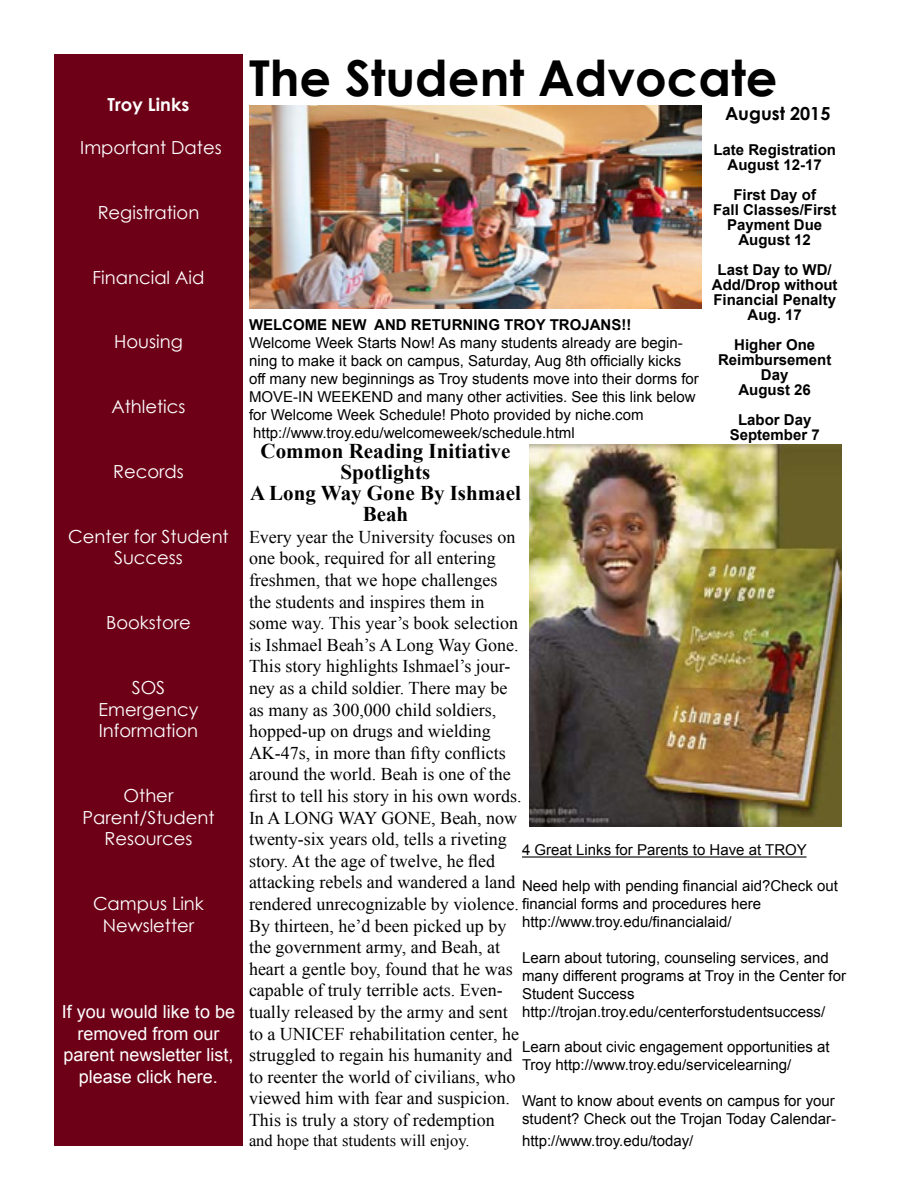
<style>
.page{position:relative;width:900px;height:1200px;background:#fff}
.page>*{position:absolute;margin:0;border:0;box-sizing:border-box;transform-origin:0 0}
.t1{font:700 49.5px "Century Gothic";color:#000}
.t2{font:700 21px/21px "Times New Roman";color:#000;text-align:center}
.t3{font:18px/21.6px "Times New Roman";color:#000}
.t4{font:18px/21.6px "Century Gothic";color:#fff;text-align:center}
.t5{font:18px/21.6px "Arial";color:#fff;text-align:center}
.t6{font:700 18px "Century Gothic";color:#000}
.t7{font:700 18px "Century Gothic";color:#fff}
.t8{font:16.5px "Times New Roman";color:#000}
.t9{font:15px/18px "Arial";color:#000}
.t10{font:700 15px/15px "Arial";color:#000;text-align:center}
</style>
<div class="page">
<div style="left:54px;top:54px;width:189px;height:1092px;background:#6d0017"></div>
<hr style="left:522px;top:856px;width:285px;height:2px;background:#000">
<img style="left:249px;top:105px;width:453px;height:204px">
<img style="left:530px;top:444px;width:312px;height:382px">
<p class="t7" style="left:108px;top:91px;width:83px">Troy Links</p>
<p class="t4" style="left:80px;top:136px;width:143px">Important Dates</p>
<p class="t4" style="left:98px;top:201px;width:103px">Registration</p>
<p class="t4" style="left:93px;top:266px;width:113px">Financial Aid</p>
<p class="t4" style="left:114px;top:331px;width:70px">Housing</p>
<p class="t4" style="left:111px;top:396px;width:76px">Athletics</p>
<p class="t4" style="left:113px;top:460px;width:72px">Records</p>
<p class="t4" style="left:68px;top:525px;width:162px">Center for Student<br>Success</p>
<p class="t4" style="left:106px;top:612px;width:86px">Bookstore</p>
<p class="t4" style="left:99px;top:676px;width:101px">SOS<br>Emergency<br>Information</p>
<p class="t4" style="left:82px;top:784px;width:134px">Other<br>Parent/Student<br>Resources</p>
<p class="t4" style="left:93px;top:892px;width:112px">Campus Link<br>Newsletter</p>
<p class="t5" style="left:62px;top:1001px;width:175px">If you would like to be removed from our parent newsletter list, please click here.</p>
<h1 class="t1" style="left:249px;top:40px;width:530px">The Student Advocate</h1>
<p class="t6" style="left:725px;top:100px;width:107px">August 2015</p>
<p class="t10" style="left:713px;top:143px;width:124px">Late Registration<br>August 12-17</p>
<p class="t10" style="left:713px;top:188px;width:125px">First Day of<br>Fall Classes/First<br>Payment Due<br>August 12</p>
<p class="t10" style="left:712px;top:263px;width:127px">Last Day to WD/<br>Add/Drop without<br>Financial Penalty<br>Aug. 17</p>
<p class="t10" style="left:718px;top:338px;width:115px">Higher One<br>Reimbursement<br>Day<br>August 26</p>
<p class="t10" style="left:730px;top:413px;width:92px">Labor Day<br>September 7</p>
<p class="t10" style="left:249px;top:318px;width:384px">WELCOME NEW AND RETURNING TROY TROJANS!!</p>
<p class="t9" style="left:249px;top:334px;width:451px">Welcome Week Starts Now! As many students already are begin&shy;ning to make it back on campus, Saturday, Aug 8th officially kicks off many new beginnings as Troy students move into their dorms for MOVE-IN WEEKEND and many other activities. See this link below for Welcome Week Schedule! Photo provided by niche.com http://www.troy.edu/welcomeweek/schedule.html</p>
<p class="t2" style="left:250px;top:440px;width:272px">Common Reading Initiative<br>Spotlights<br>A Long Way Gone By Ishmael<br>Beah</p>
<p class="t3" style="left:249px;top:526px;width:274px">Every year the University focuses on one book, required for all entering freshmen, that we hope challenges the students and inspires them in some way. This year’s book selection is Ishmael Beah’s A Long Way Gone.<br>This story highlights Ishmael’s jour&shy;ney as a child soldier. There may be as many as 300,000 child soldiers, hopped-up on drugs and wielding AK-47s, in more than fifty conflicts around the world. Beah is one of the first to tell his story in his own words.<br>In A LONG WAY GONE, Beah, now twenty-six years old, tells a riveting story. At the age of twelve, he fled attacking rebels and wandered a land rendered unrecognizable by violence.<br>By thirteen, he’d been picked up by the government army, and Beah, at heart a gentle boy, found that he was capable of truly terrible acts. Even&shy;tually released by the army and sent to a UNICEF rehabilitation center, he struggled to regain his humanity and to reenter the world of civilians, who viewed him with fear and suspicion.<br>This is truly a story of redemption</p>
<p class="t8" style="left:249px;top:1129px;width:222px">and hope that students will enjoy.</p>
<p class="t9" style="left:522px;top:841px;width:286px">4 Great Links for Parents to Have at TROY</p>
<p class="t9" style="left:522px;top:877px;width:317px">Need help with pending financial aid?Check out financial forms and procedures here http://www.troy.edu/financialaid/</p>
<p class="t9" style="left:522px;top:949px;width:326px">Learn about tutoring, counseling services, and many different programs at Troy in the Center for Student Success http://trojan.troy.edu/centerforstudentsuccess/</p>
<p class="t9" style="left:522px;top:1038px;width:309px">Learn about civic engagement opportunities at<br>Troy http://www.troy.edu/servicelearning/</p>
<p class="t9" style="left:522px;top:1092px;width:316px">Want to know about events on campus for your student? Check out the Trojan Today Calendar-</p>
<p class="t9" style="left:522px;top:1131px;width:173px">http://www.troy.edu/today/</p>
</div>
